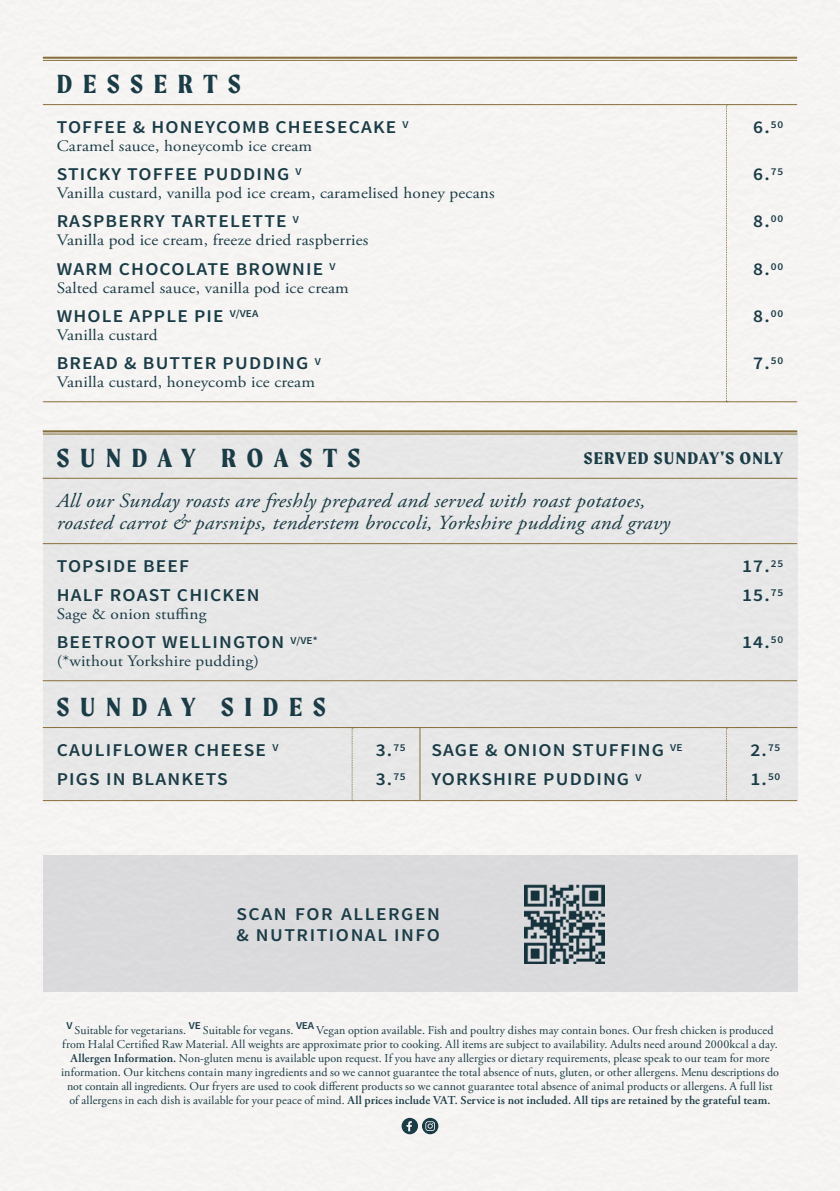
<style>
.page{position:relative;width:840px;height:1191px;background:#fff}
.page>*{position:absolute;margin:0;border:0;box-sizing:border-box;transform-origin:0 0}
.t1{font:700 28px "Moret";letter-spacing:.38em;color:#1a3c47}
.t2{font:italic 20px/22px "Adobe Garamond Pro";letter-spacing:.01em;color:#1a3c47;scale:1.08 1}
.t3{font:600 18px "Source Sans Pro";letter-spacing:.06em;color:#1a3c47;scale:1.08 1}
.t4{font:600 18px/21.6px "Source Sans Pro";letter-spacing:.08em;color:#1a3c47;scale:1.08 1}
.t5{font:700 18px "Moret";letter-spacing:.06em;color:#1a3c47;scale:1.08 1}
.t6{font:16px "Adobe Garamond Pro";letter-spacing:.01em;color:#1a3c47;scale:1.08 1}
.t7{font:12px/14px "Adobe Garamond Pro";letter-spacing:.01em;color:#1a3c47;text-align:center}
.s1{font-weight:600}
</style>
<div class="page">
<div style="left:0;top:0;width:839px;height:1191px;background:#faf8f6"></div>
<div style="left:43px;top:430px;width:754px;height:371px;background:#e8e7e7"></div>
<svg style="left:725px;top:105px;width:2px;height:296px"></svg>
<hr style="left:43px;top:401px;width:753px;height:1px;background:#856e39">
<hr style="left:43px;top:57px;width:753px;height:2px;background:#856e39">
<hr style="left:43px;top:60px;width:753px;height:1px;background:#856e39">
<hr style="left:43px;top:104px;width:753px;height:1px;background:#856e39">
<hr style="left:43px;top:430px;width:753px;height:2px;background:#856e39">
<hr style="left:43px;top:434px;width:753px;height:1px;background:#856e39">
<hr style="left:43px;top:478px;width:753px;height:1px;background:#856e39">
<hr style="left:43px;top:543px;width:753px;height:1px;background:#856e39">
<hr style="left:43px;top:680px;width:753px;height:1px;background:#856e39">
<svg style="left:726px;top:728px;width:1px;height:72px"></svg>
<svg style="left:351px;top:728px;width:2px;height:72px"></svg>
<hr style="left:419px;top:728px;width:1px;height:73px;background:#856e39">
<hr style="left:43px;top:727px;width:753px;height:1px;background:#856e39">
<hr style="left:43px;top:800px;width:753px;height:1px;background:#856e39">
<svg style="left:401px;top:1117px;width:37px;height:17px"></svg>
<div style="left:43px;top:856px;width:754px;height:136px;background:#dadadc"></div>
<img style="left:524px;top:884px;width:80px;height:79px">
<h1 class="t1" style="left:57px;top:67px;width:185px">DESSERTS</h1>
<h3 class="t3" style="left:57px;top:115px;width:327px">TOFFEE &amp; HONEYCOMB CHEESECAKE <sup>V</sup></h3>
<h3 class="t3" style="left:752px;top:115px;width:29px">6.<sup>50</sup></h3>
<h3 class="t6" style="left:57px;top:136px;width:238px">Caramel sauce, honeycomb ice cream</h3>
<h3 class="t3" style="left:57px;top:162px;width:228px">STICKY TOFFEE PUDDING <sup>V</sup></h3>
<h3 class="t3" style="left:752px;top:162px;width:29px">6.<sup>75</sup></h3>
<h3 class="t6" style="left:57px;top:183px;width:407px">Vanilla custard, vanilla pod ice cream, caramelised honey pecans</h3>
<h3 class="t3" style="left:57px;top:209px;width:226px">RASPBERRY TARTELETTE <sup>V</sup></h3>
<h3 class="t3" style="left:752px;top:209px;width:29px">8.<sup>00</sup></h3>
<h3 class="t6" style="left:57px;top:231px;width:290px">Vanilla pod ice cream, freeze dried raspberries</h3>
<h3 class="t3" style="left:57px;top:257px;width:259px">WARM CHOCOLATE BROWNIE <sup>V</sup></h3>
<h3 class="t3" style="left:752px;top:257px;width:29px">8.<sup>00</sup></h3>
<h3 class="t6" style="left:57px;top:278px;width:272px">Salted caramel sauce, vanilla pod ice cream</h3>
<h3 class="t3" style="left:57px;top:304px;width:188px">WHOLE APPLE PIE <sup>V/VEA</sup></h3>
<h3 class="t3" style="left:752px;top:304px;width:29px">8.<sup>00</sup></h3>
<h3 class="t6" style="left:57px;top:325px;width:95px">Vanilla custard</h3>
<h3 class="t3" style="left:57px;top:351px;width:246px">BREAD &amp; BUTTER PUDDING <sup>V</sup></h3>
<h3 class="t3" style="left:752px;top:351px;width:29px">7.<sup>50</sup></h3>
<h3 class="t6" style="left:57px;top:373px;width:240px">Vanilla custard, honeycomb ice cream</h3>
<h1 class="t1" style="left:57px;top:441px;width:305px">SUNDAY ROASTS</h1>
<h3 class="t5" style="left:583px;top:447px;width:186px">SERVED SUNDAY'S ONLY</h3>
<h2 class="t2" style="left:57px;top:490px;width:569px">All our Sunday roasts are freshly prepared and served with roast potatoes, roasted carrot &amp; parsnips, tenderstem broccoli, Yorkshire pudding and gravy</h2>
<h3 class="t3" style="left:57px;top:554px;width:124px">TOPSIDE BEEF</h3>
<h3 class="t3" style="left:741px;top:554px;width:40px">17.<sup>25</sup></h3>
<h3 class="t3" style="left:57px;top:583px;width:189px">HALF ROAST CHICKEN</h3>
<h3 class="t3" style="left:741px;top:583px;width:40px">15.<sup>75</sup></h3>
<h3 class="t6" style="left:57px;top:604px;width:140px">Sage &amp; onion stuffing</h3>
<h3 class="t3" style="left:57px;top:630px;width:243px">BEETROOT WELLINGTON <sup>V/VE*</sup></h3>
<h3 class="t3" style="left:741px;top:630px;width:40px">14.<sup>50</sup></h3>
<h3 class="t6" style="left:57px;top:651px;width:188px">(*without Yorkshire pudding)</h3>
<h1 class="t1" style="left:57px;top:690px;width:270px">SUNDAY SIDES</h1>
<h3 class="t3" style="left:57px;top:738px;width:207px">CAULIFLOWER CHEESE <sup>V</sup></h3>
<h3 class="t3" style="left:375px;top:738px;width:29px">3.<sup>75</sup></h3>
<h3 class="t3" style="left:57px;top:767px;width:160px">PIGS IN BLANKETS</h3>
<h3 class="t3" style="left:375px;top:767px;width:29px">3.<sup>75</sup></h3>
<h3 class="t3" style="left:431px;top:738px;width:234px">SAGE &amp; ONION STUFFING <sup>VE</sup></h3>
<h3 class="t3" style="left:750px;top:738px;width:29px">2.<sup>75</sup></h3>
<h3 class="t3" style="left:431px;top:767px;width:196px">YORKSHIRE PUDDING <sup>V</sup></h3>
<h3 class="t3" style="left:750px;top:767px;width:29px">1.<sup>50</sup></h3>
<h3 class="t4" style="left:236px;top:903px;width:190px">SCAN FOR ALLERGEN &amp; NUTRITIONAL INFO</h3>
<p class="t7" style="left:61px;top:1023px;width:719px"><sup>V</sup> Suitable for vegetarians. <sup>VE</sup> Suitable for vegans. <sup>VEA</sup> Vegan option available. Fish and poultry dishes may contain bones. Our fresh chicken is produced from Halal Certified Raw Material. All weights are approximate prior to cooking. All items are subject to availability. Adults need around 2000kcal a day.<br><span class="s1">Allergen Information.</span> Non-gluten menu is available upon request. If you have any allergies or dietary requirements, please speak to our team for more information. Our kitchens contain many ingredients and so we cannot guarantee the total absence of nuts, gluten, or other allergens. Menu descriptions do not contain all ingredients. Our fryers are used to cook different products so we cannot guarantee total absence of animal products or allergens. A full list of allergens in each dish is available for your peace of mind. <span class="s1">All prices include VAT. Service is not included. All tips are retained by the grateful team.</span></p>
</div>
